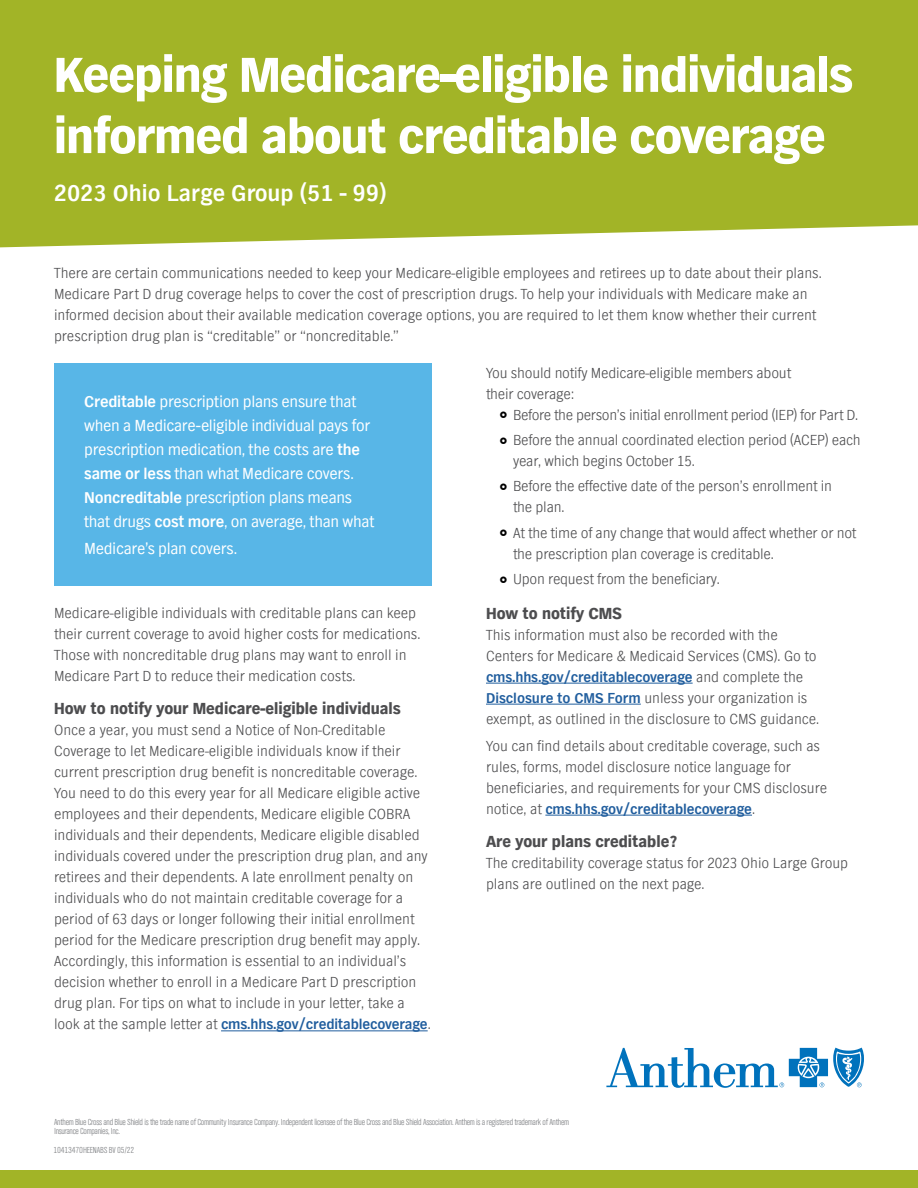
<style>
.page{position:relative;width:918px;height:1188px;background:#fff}
.page>*{position:absolute;margin:0;border:0;box-sizing:border-box;transform-origin:0 0}
.t1{font:900 51px/61.2px "TV Nord EF";letter-spacing:-.02em;color:#fff}
.t2{font:700 24px "TV Nord EF";color:#fff}
.t3{font:16.5px/24px "TV Nord EF";letter-spacing:-.02em;color:#fff}
.t4{font:900 16.5px "TV Nord EF";color:#4d4d4f}
.t5{font:300 15px/21px "TV Nord EF";color:#4d4d4f}
.t6{font:9px/9px "TV Nord EF Light Con";letter-spacing:-.03em;color:#808285}
.s1{font-weight:700}
.s2{font-weight:700;color:#215e9e}
</style>
<div class="page">
<div style="left:0;top:0;width:918px;height:247px;background:#a2b427"></div>
<div style="left:0;top:1171px;width:918px;height:17px;background:#a2b427"></div>
<hr style="left:221px;top:1031px;width:207px;height:1px;background:#215e9e">
<hr style="left:486px;top:683px;width:207px;height:1px;background:#215e9e">
<hr style="left:486px;top:704px;width:155px;height:1px;background:#215e9e">
<hr style="left:545px;top:815px;width:207px;height:1px;background:#215e9e">
<div style="left:54px;top:363px;width:378px;height:223px;background:#58b6e7"></div>
<svg style="left:606px;top:1048px;width:258px;height:40px"></svg>
<h1 class="t1" style="left:54px;top:46px;width:801px">Keeping Medicare-eligible individuals informed about creditable coverage</h1>
<h2 class="t2" style="left:54px;top:180px;width:334px">2023 Ohio Large Group (51 - 99)</h2>
<p class="t5" style="left:54px;top:263px;width:769px">There are certain communications needed to keep your Medicare-eligible employees and retirees up to date about their plans.<br>Medicare Part D drug coverage helps to cover the cost of prescription drugs. To help your individuals with Medicare make an informed decision about their available medication coverage options, you are required to let them know whether their current prescription drug plan is “creditable” or “noncreditable.”</p>
<p class="t3" style="left:84px;top:390px;width:291px"><span class="s1">Creditable</span> prescription plans ensure that when a Medicare-eligible individual pays for prescription medication, the costs are <span class="s1">the same or less</span> than what Medicare covers.<br><span class="s1">Noncreditable</span> prescription plans means that drugs <span class="s1">cost more</span>, on average, than what</p>
<p class="t3" style="left:84px;top:537px;width:154px">Medicare’s plan covers.</p>
<p class="t5" style="left:54px;top:602px;width:368px">Medicare-eligible individuals with creditable plans can keep their current coverage to avoid higher costs for medications.<br>Those with noncreditable drug plans may want to enroll in Medicare Part D to reduce their medication costs.</p>
<p class="t4" style="left:54px;top:699px;width:348px">How to notify your Medicare-eligible individuals</p>
<p class="t5" style="left:54px;top:720px;width:378px">Once a year, you must send a Notice of Non-Creditable Coverage to let Medicare-eligible individuals know if their current prescription drug benefit is noncreditable coverage.<br>You need to do this every year for all Medicare eligible active employees and their dependents, Medicare eligible COBRA individuals and their dependents, Medicare eligible disabled individuals covered under the prescription drug plan, and any retirees and their dependents. A late enrollment penalty on individuals who do not maintain creditable coverage for a period of 63 days or longer following their initial enrollment period for the Medicare prescription drug benefit may apply.<br>Accordingly, this information is essential to an individual’s decision whether to enroll in a Medicare Part D prescription drug plan. For tips on what to include in your letter, take a look at the sample letter at <span class="s2">cms.hhs.gov/creditablecoverage</span>.</p>
<p class="t5" style="left:486px;top:363px;width:307px">You should notify Medicare-eligible members about their coverage:</p>
<p class="t5" style="left:513px;top:402px;width:349px;line-height:25.3px">Before the person’s initial enrollment period (IEP) for Part D.<br>Before the annual coordinated election period (ACEP) each</p>
<p class="t5" style="left:513px;top:449px;width:321px;line-height:25.3px">year, which begins October 15.<br>Before the effective date of the person’s enrollment in</p>
<p class="t5" style="left:513px;top:495px;width:345px;line-height:25.3px">the plan.<br>At the time of any change that would affect whether or not</p>
<p class="t5" style="left:513px;top:541px;width:262px;line-height:25.3px">the prescription plan coverage is creditable.<br>Upon request from the beneficiary.</p>
<p class="t4" style="left:486px;top:604px;width:138px">How to notify CMS</p>
<p class="t5" style="left:486px;top:624px;width:335px">This information must also be recorded with the Centers for Medicare &amp; Medicaid Services (CMS). Go to <span class="s2">cms.hhs.gov/creditablecoverage</span> and complete the <span class="s2">Disclosure to CMS Form</span> unless your organization is exempt, as outlined in the disclosure to CMS guidance.</p>
<p class="t5" style="left:486px;top:735px;width:343px">You can find details about creditable coverage, such as rules, forms, model disclosure notice language for beneficiaries, and requirements for your CMS disclosure notice, at <span class="s2">cms.hhs.gov/creditablecoverage</span>.</p>
<p class="t4" style="left:486px;top:832px;width:193px">Are your plans creditable?</p>
<p class="t5" style="left:486px;top:853px;width:364px">The creditability coverage status for 2023 Ohio Large Group plans are outlined on the next page.</p>
<p class="t6" style="left:54px;top:1118px;width:517px">Anthem Blue Cross and Blue Shield is the trade name of Community Insurance Company. Independent licensee of the Blue Cross and Blue Shield Association. Anthem is a registered trademark of Anthem<br>Insurance Companies, Inc.</p>
<p class="t6" style="left:53px;top:1146px;width:83px">1041347OHEENABS BV 05/22</p>
</div>
